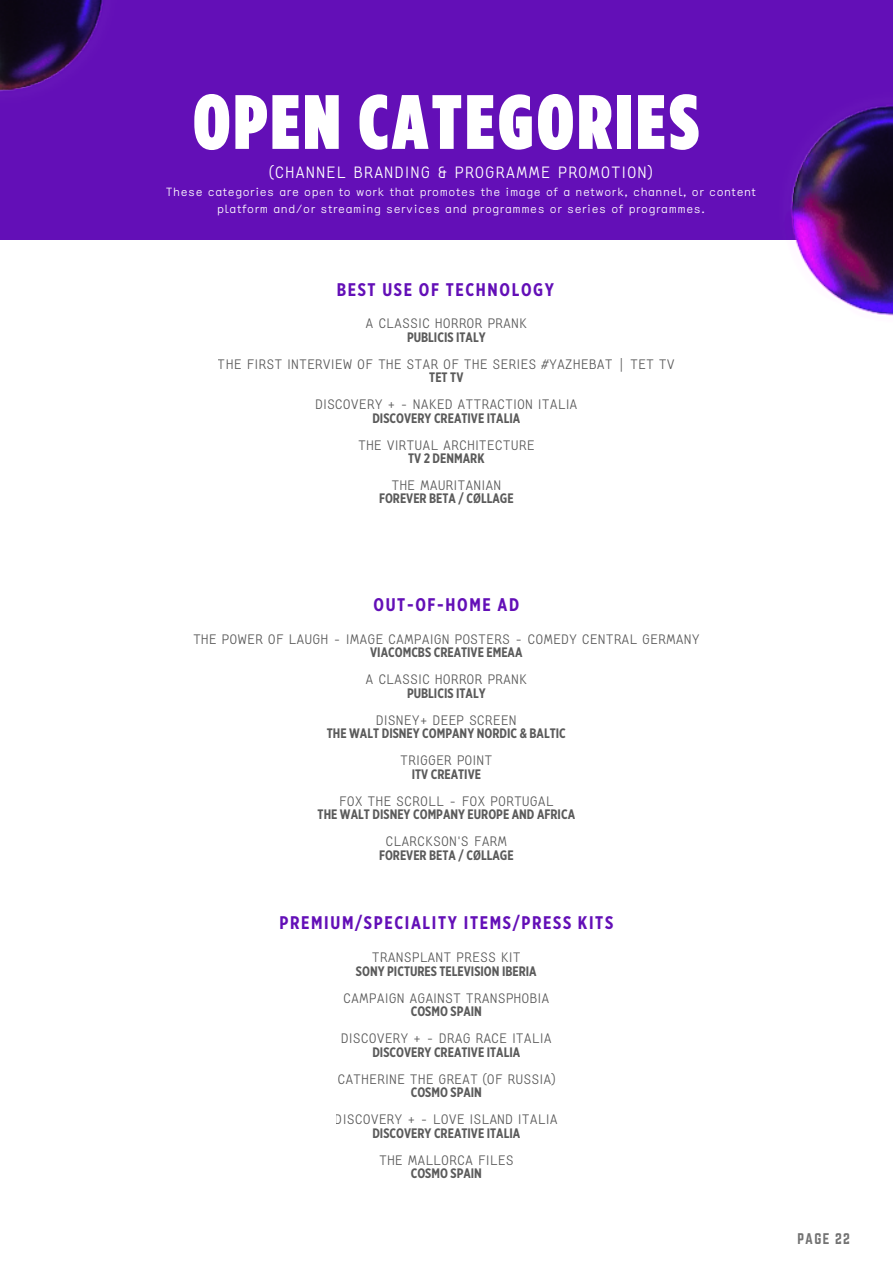
<style>
.page{position:relative;width:893px;height:1264px;background:#fff}
.page>*{position:absolute;margin:0;border:0;box-sizing:border-box;transform-origin:0 0}
.t1{font:900 76.8px "Gotham Condensed";letter-spacing:.05em;color:#fff}
.t2{font:700 18.3px "Gotham X Narrow";letter-spacing:.09em;color:#630fb7}
.t3{font:16.35px "Proxy Mono BETA Regular Two";letter-spacing:.05em;color:#fff}
.t4{font:13.65px "Proxy Mono BETA Regular Two";color:#000}
.t5{font:700 13.65px "Gotham X Narrow";color:#000}
.t6{font:13.5px "Norwester";letter-spacing:.09em;color:#737373}
.t7{font:11.85px/16.8px "Proxy Mono BETA Regular Two";letter-spacing:.05em;color:#fff;text-align:center}
</style>
<div class="page">
<div style="left:0;top:0;width:892px;height:239px;background:#630fb7"></div>
<img style="left:0;top:0;width:103px;height:92px">
<img style="left:777px;top:105px;width:115px;height:211px">
<h1 class="t1" style="left:193px;top:75px;width:507px">OPEN CATEGORIES</h1>
<p class="t3" style="left:269px;top:162px;width:384px">(CHANNEL BRANDING &amp; PROGRAMME PROMOTION)</p>
<p class="t7" style="left:166px;top:184px;width:591px">These categories are open to work that promotes the image of a network, channel, or content platform and/or streaming services and programmes or series of programmes.</p>
<h2 class="t2" style="left:337px;top:278px;width:219px">BEST USE OF TECHNOLOGY</h2>
<p class="t4" style="left:365px;top:315px;width:163px">A CLASSIC HORROR PRANK</p>
<p class="t5" style="left:407px;top:328px;width:80px">PUBLICIS ITALY</p>
<p class="t4" style="left:218px;top:355px;width:458px">THE FIRST INTERVIEW OF THE STAR OF THE SERIES #YAZHEBAT | TET TV</p>
<p class="t5" style="left:429px;top:369px;width:36px">TET TV</p>
<p class="t4" style="left:315px;top:396px;width:264px">DISCOVERY + - NAKED ATTRACTION ITALIA</p>
<p class="t5" style="left:372px;top:409px;width:149px">DISCOVERY CREATIVE ITALIA</p>
<p class="t4" style="left:358px;top:436px;width:178px">THE VIRTUAL ARCHITECTURE</p>
<p class="t5" style="left:408px;top:450px;width:78px">TV 2 DENMARK</p>
<p class="t4" style="left:391px;top:477px;width:111px">THE MAURITANIAN</p>
<p class="t5" style="left:379px;top:490px;width:136px">FOREVER BETA / CØLLAGE</p>
<h2 class="t2" style="left:373px;top:593px;width:147px">OUT-OF-HOME AD</h2>
<p class="t4" style="left:193px;top:630px;width:508px">THE POWER OF LAUGH - IMAGE CAMPAIGN POSTERS - COMEDY CENTRAL GERMANY</p>
<p class="t5" style="left:370px;top:644px;width:154px">VIACOMCBS CREATIVE EMEAA</p>
<p class="t4" style="left:365px;top:671px;width:163px">A CLASSIC HORROR PRANK</p>
<p class="t5" style="left:407px;top:684px;width:80px">PUBLICIS ITALY</p>
<p class="t4" style="left:376px;top:711px;width:142px">DISNEY+ DEEP SCREEN</p>
<p class="t5" style="left:327px;top:725px;width:240px">THE WALT DISNEY COMPANY NORDIC &amp; BALTIC</p>
<p class="t4" style="left:400px;top:752px;width:94px">TRIGGER POINT</p>
<p class="t5" style="left:411px;top:765px;width:71px">ITV CREATIVE</p>
<p class="t4" style="left:339px;top:792px;width:216px">FOX THE SCROLL - FOX PORTUGAL</p>
<p class="t5" style="left:317px;top:806px;width:259px">THE WALT DISNEY COMPANY EUROPE AND AFRICA</p>
<p class="t4" style="left:385px;top:833px;width:123px">CLARCKSON'S FARM</p>
<p class="t5" style="left:379px;top:846px;width:136px">FOREVER BETA / CØLLAGE</p>
<h2 class="t2" style="left:279px;top:911px;width:335px">PREMIUM/SPECIALITY ITEMS/PRESS KITS</h2>
<p class="t4" style="left:372px;top:949px;width:150px">TRANSPLANT PRESS KIT</p>
<p class="t5" style="left:356px;top:962px;width:182px">SONY PICTURES TELEVISION IBERIA</p>
<p class="t4" style="left:343px;top:989px;width:207px">CAMPAIGN AGAINST TRANSPHOBIA</p>
<p class="t5" style="left:410px;top:1003px;width:73px">COSMO SPAIN</p>
<p class="t4" style="left:341px;top:1030px;width:212px">DISCOVERY + - DRAG RACE ITALIA</p>
<p class="t5" style="left:372px;top:1043px;width:149px">DISCOVERY CREATIVE ITALIA</p>
<p class="t4" style="left:337px;top:1070px;width:219px">CATHERINE THE GREAT (OF RUSSIA)</p>
<p class="t5" style="left:410px;top:1084px;width:73px">COSMO SPAIN</p>
<p class="t4" style="left:335px;top:1111px;width:224px">DISCOVERY + - LOVE ISLAND ITALIA</p>
<p class="t5" style="left:372px;top:1124px;width:149px">DISCOVERY CREATIVE ITALIA</p>
<p class="t4" style="left:379px;top:1151px;width:136px">THE MALLORCA FILES</p>
<p class="t5" style="left:410px;top:1165px;width:73px">COSMO SPAIN</p>
<p class="t6" style="left:797px;top:1230px;width:54px">PAGE 22</p>
</div>
